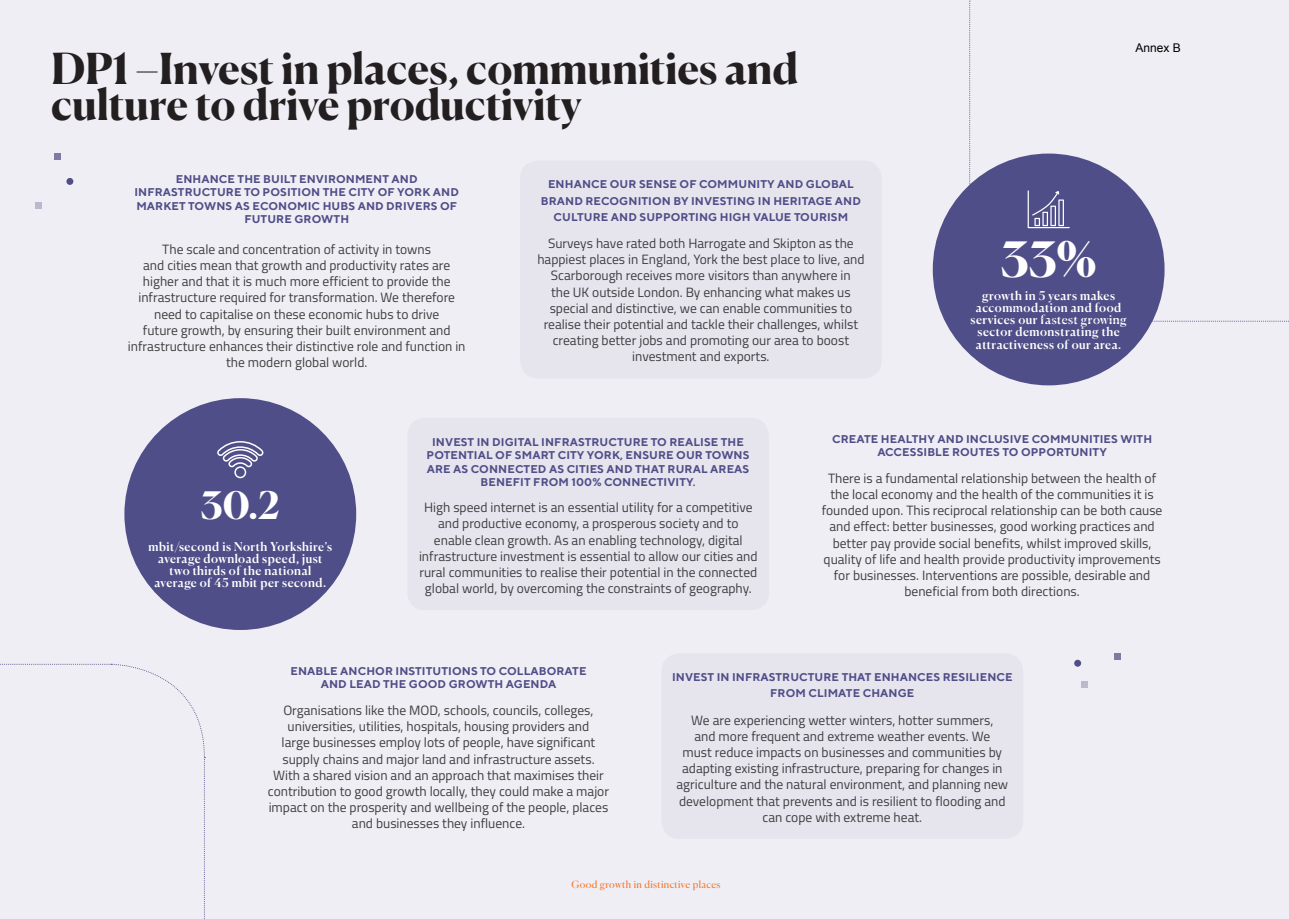
<style>
.page{position:relative;width:1289px;height:919px;background:#fff}
.page>*{position:absolute;margin:0;border:0;box-sizing:border-box;transform-origin:0 0}
.t1{font:700 48.6px "Canela";color:#fff}
.t2{font:700 42.6px/35.5px "Canela";color:#231f20}
.t3{font:700 37.8px "Canela";color:#fff}
.t4{font:13.5px/16.2px "Titillium";color:#3e3e3f;text-align:center}
.t5{font:500 12.15px/12.1px "Canela";letter-spacing:.035em;color:#fff;text-align:center}
.t6{font:12px "Arial";color:#000}
.t7{font:700 11.25px/13.5px "TT Norms";letter-spacing:.01em;color:#504e88;text-align:center}
.t8{font:9.9px "Canela";letter-spacing:.035em;color:#f47b31}
</style>
<div class="page">
<div style="left:0;top:0;width:1288px;height:918px;background:#efeef4"></div>
<div style="left:932px;top:153px;width:232px;height:232px;background:#504e88;border-radius:50%"></div>
<div style="left:124px;top:398px;width:232px;height:232px;background:#504e88;border-radius:50%"></div>
<div style="left:407px;top:418px;width:361px;height:192px;background:#e6e5ee;border-radius:18px"></div>
<div style="left:520px;top:160px;width:361px;height:218px;background:#e6e5ee;border-radius:18px"></div>
<div style="left:661px;top:653px;width:362px;height:185px;background:#e6e5ee;border-radius:18px"></div>
<svg style="left:217px;top:441px;width:46px;height:37px"></svg>
<svg style="left:0;top:663px;width:205px;height:256px"></svg>
<div style="left:1081px;top:680px;width:6px;height:7px;background:#bcb8cf"></div>
<div style="left:1074px;top:659px;width:7px;height:7px;background:#504e88;border-radius:50%"></div>
<svg style="left:1114px;top:653px;width:6px;height:6px"></svg>
<div style="left:35px;top:202px;width:7px;height:7px;background:#bcb8cf"></div>
<div style="left:66px;top:178px;width:7px;height:7px;background:#504e88;border-radius:50%"></div>
<div style="left:54px;top:153px;width:7px;height:7px;background:#8079a3"></div>
<svg style="left:969px;top:0;width:320px;height:322px"></svg>
<h2 class="t2" style="left:51px;top:47px;width:749px">DP1 –Invest in places, communities and culture to drive productivity</h2>
<p class="t7" style="left:134px;top:172px;width:326px">ENHANCE THE BUILT ENVIRONMENT AND INFRASTRUCTURE TO POSITION THE CITY OF YORK AND MARKET TOWNS AS ECONOMIC HUBS AND DRIVERS OF FUTURE GROWTH</p>
<p class="t4" style="left:128px;top:240px;width:339px">The scale and concentration of activity in towns<br>and cities mean that growth and productivity rates are higher and that it is much more efficient to provide the infrastructure required for transformation. We therefore need to capitalise on these economic hubs to drive<br>future growth, by ensuring their built environment and infrastructure enhances their distinctive role and function in the modern global world.</p>
<p class="t7" style="left:541px;top:176px;width:322px;line-height:16.2px">ENHANCE OUR SENSE OF COMMUNITY AND GLOBAL<br>BRAND RECOGNITION BY INVESTING IN HERITAGE AND<br>CULTURE AND SUPPORTING HIGH VALUE TOURISM</p>
<p class="t4" style="left:537px;top:234px;width:329px">Surveys have rated both Harrogate and Skipton as the happiest places in England, York the best place to live, and Scarborough receives more visitors than anywhere in<br>the UK outside London. By enhancing what makes us special and distinctive, we can enable communities to realise their potential and tackle their challenges, whilst creating better jobs and promoting our area to boost investment and exports.</p>
<p class="t6" style="left:1135px;top:39px;width:47px">Annex B</p>
<h1 class="t1" style="left:1000px;top:221px;width:97px">33%</h1>
<p class="t5" style="left:970px;top:288px;width:158px">growth in 5 years makes accommodation and food services our fastest growing sector demonstrating the attractiveness of our area.</p>
<h3 class="t3" style="left:201px;top:476px;width:80px">30.2</h3>
<p class="t5" style="left:149px;top:539px;width:185px">mbit/second is North Yorkshire’s average download speed, just two thirds of the national average of 45 mbit per second.</p>
<p class="t7" style="left:426px;top:434px;width:324px">INVEST IN DIGITAL INFRASTRUCTURE TO REALISE THE POTENTIAL OF SMART CITY YORK, ENSURE OUR TOWNS ARE AS CONNECTED AS CITIES AND THAT RURAL AREAS BENEFIT FROM 100% CONNECTIVITY.</p>
<p class="t4" style="left:419px;top:498px;width:340px">High speed internet is an essential utility for a competitive and productive economy, a prosperous society and to enable clean growth. As an enabling technology, digital infrastructure investment is essential to allow our cities and rural communities to realise their potential in the connected global world, by overcoming the constraints of geography.</p>
<p class="t7" style="left:832px;top:431px;width:321px">CREATE HEALTHY AND INCLUSIVE COMMUNITIES WITH<br>ACCESSIBLE ROUTES TO OPPORTUNITY</p>
<p class="t4" style="left:821px;top:469px;width:342px">There is a fundamental relationship between the health of the local economy and the health of the communities it is founded upon. This reciprocal relationship can be both cause and effect: better businesses, good working practices and better pay provide social benefits, whilst improved skills, quality of life and health provide productivity improvements for businesses. Interventions are possible, desirable and beneficial from both directions.</p>
<p class="t7" style="left:290px;top:663px;width:297px">ENABLE ANCHOR INSTITUTIONS TO COLLABORATE<br>AND LEAD THE GOOD GROWTH AGENDA</p>
<p class="t4" style="left:268px;top:701px;width:343px">Organisations like the MOD, schools, councils, colleges, universities, utilities, hospitals, housing providers and<br>large businesses employ lots of people, have significant supply chains and major land and infrastructure assets.<br>With a shared vision and an approach that maximises their contribution to good growth locally, they could make a major impact on the prosperity and wellbeing of the people, places and businesses they influence.</p>
<p class="t7" style="left:672px;top:669px;width:342px;line-height:16.2px">INVEST IN INFRASTRUCTURE THAT ENHANCES RESILIENCE<br>FROM CLIMATE CHANGE</p>
<p class="t4" style="left:676px;top:711px;width:333px">We are experiencing wetter winters, hotter summers,<br>and more frequent and extreme weather events. We<br>must reduce impacts on businesses and communities by adapting existing infrastructure, preparing for changes in agriculture and the natural environment, and planning new development that prevents and is resilient to flooding and can cope with extreme heat.</p>
<p class="t8" style="left:571px;top:876px;width:151px">Good growth in distinctive places</p>
</div>
